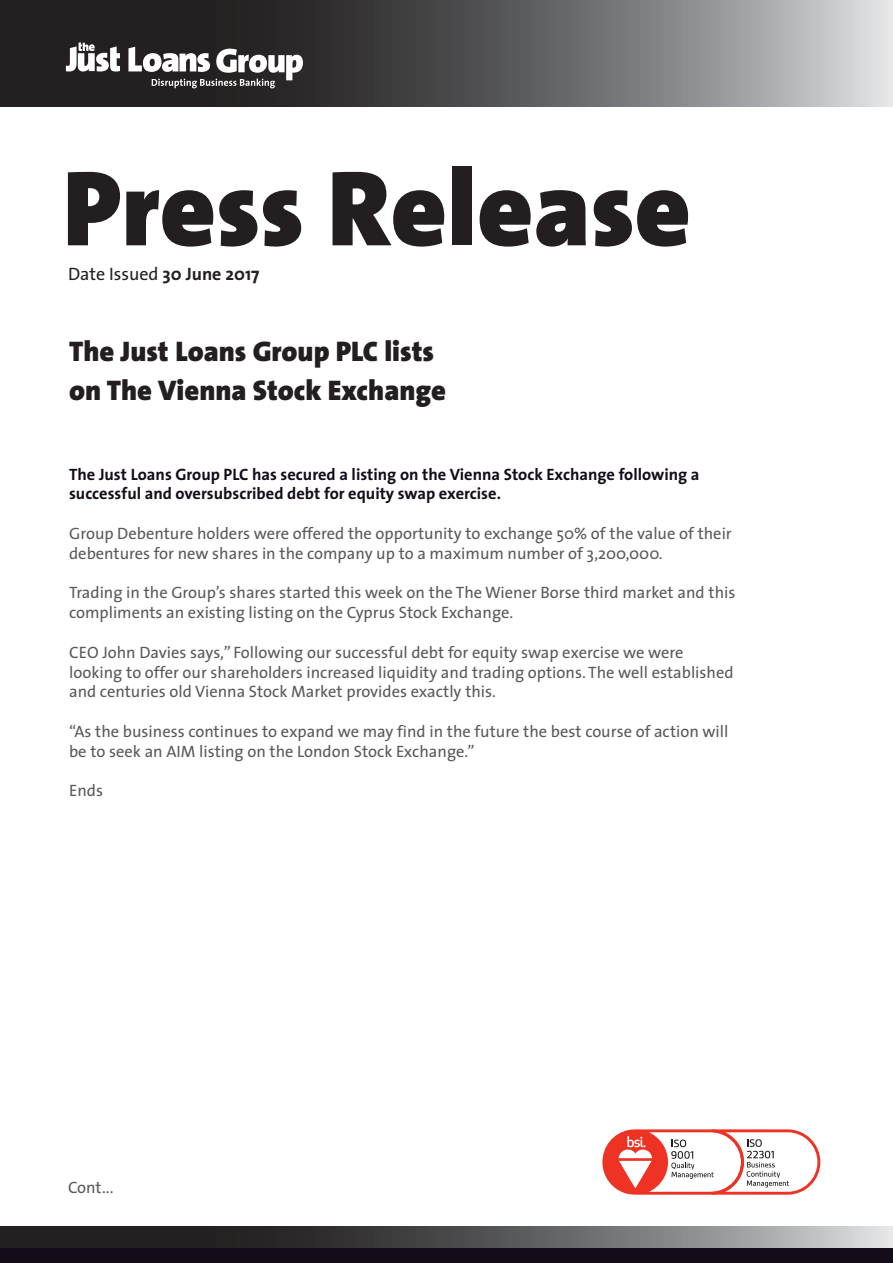
<style>
.page{position:relative;width:893px;height:1263px;background:#fff}
.page>*{position:absolute;margin:0;border:0;box-sizing:border-box;transform-origin:0 0}
.t1{font:900 108px "The Sans";color:#231f20}
._03_Body{font:900 28.5px/39.6px "The Sans";color:#231f20}
.t2{font:18px "The Sans";color:#231f20}
._03_Body-2{font:16.5px/19.8px "The Sans";color:#58595b}
._03_Body-3{font:700 16.5px/19.8px "The Sans";color:#140c19}
.s1{font-weight:700}
</style>
<div class="page">
<div style="left:0;top:1242px;width:893px;height:21px;background:#140c19"></div>
<svg style="left:0;top:1226px;width:893px;height:21px;background:#5b5b5c"></svg>
<svg style="left:602px;top:1129px;width:218px;height:66px"></svg>
<svg style="left:0;top:0;width:893px;height:106px;background:#616062"></svg>
<svg style="left:66px;top:42px;width:54px;height:30px"></svg>
<svg style="left:128px;top:47px;width:175px;height:41px"></svg>
<p class="t1" style="left:63px;top:117px;width:630px">Press Release</p>
<p class="t2" style="left:68px;top:259px;width:193px">Date Issued <span class="s1">30 June 2017</span></p>
<p class="_03_Body" style="left:69px;top:331px;width:378px">The Just Loans Group PLC lists on The Vienna Stock Exchange</p>
<p class="_03_Body-3" style="left:69px;top:464px;width:632px">The Just Loans Group PLC has secured a listing on the Vienna Stock Exchange following a successful and oversubscribed debt for equity swap exercise.</p>
<p class="_03_Body-2" style="left:69px;top:523px;width:664px">Group Debenture holders were offered the opportunity to exchange 50% of the value of their debentures for new shares in the company up to a maximum number of 3,200,000.</p>
<p class="_03_Body-2" style="left:69px;top:582px;width:668px">Trading in the Group’s shares started this week on the The Wiener Borse third market and this compliments an existing listing on the Cyprus Stock Exchange.</p>
<p class="_03_Body-2" style="left:69px;top:642px;width:666px">CEO John Davies says,” Following our successful debt for equity swap exercise we were looking to offer our shareholders increased liquidity and trading options. The well established and centuries old Vienna Stock Market provides exactly this.</p>
<p class="_03_Body-2" style="left:69px;top:721px;width:661px">“As the business continues to expand we may find in the future the best course of action will be to seek an AIM listing on the London Stock Exchange.”</p>
<p class="_03_Body-2" style="left:69px;top:780px;width:35px">Ends</p>
<p class="_03_Body-2" style="left:68px;top:1176px;width:47px">Cont...</p>
</div>
